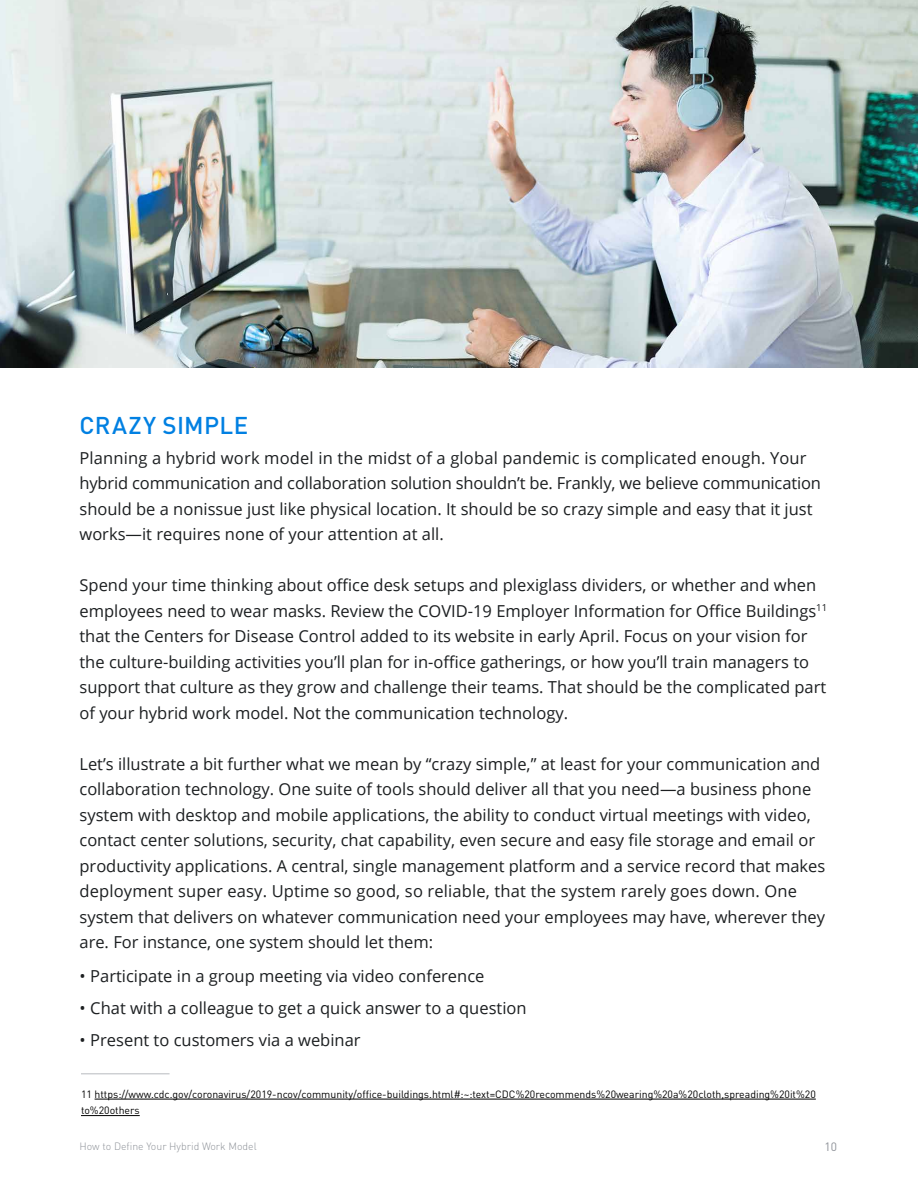
<style>
.page{position:relative;width:918px;height:1188px;background:#fff}
.page>*{position:absolute;margin:0;border:0;box-sizing:border-box;transform-origin:0 0}
.t1{font:500 24px "DIN Pro";letter-spacing:.02em;color:#0180e2}
.t2{font:16.5px/25.5px "Open Sans";color:#1c1f21}
.t3{font:12px "DIN Pro";color:#8f9399}
.t4{font:10.5px/16.5px "DIN Pro";color:#000}
.t5{font:300 10.5px "DIN Pro";color:#8f9399}
</style>
<div class="page">
<hr style="left:95px;top:1099px;width:721px;height:1px;background:#000">
<hr style="left:81px;top:1115px;width:59px;height:1px;background:#000">
<hr style="left:81px;top:1074px;width:89px;height:1px;background:#b7babf">
<img style="left:0;top:0;width:918px;height:367px">
<h1 class="t1" style="left:80px;top:409px;width:170px">CRAZY SIMPLE</h1>
<p class="t2" style="left:80px;top:445px;width:743px">Planning a hybrid work model in the midst of a global pandemic is complicated enough. Your hybrid communication and collaboration solution shouldn’t be. Frankly, we believe communication should be a nonissue just like physical location. It should be so crazy simple and easy that it just works—it requires none of your attention at all.</p>
<p class="t2" style="left:80px;top:572px;width:749px">Spend your time thinking about office desk setups and plexiglass dividers, or whether and when employees need to wear masks. Review the COVID-19 Employer Information for Office Buildings<sup>11 </sup>that the Centers for Disease Control added to its website in early April. Focus on your vision for the culture-building activities you’ll plan for in-office gatherings, or how you’ll train managers to support that culture as they grow and challenge their teams. That should be the complicated part of your hybrid work model. Not the communication technology.</p>
<p class="t2" style="left:80px;top:751px;width:747px">Let’s illustrate a bit further what we mean by “crazy simple,” at least for your communication and collaboration technology. One suite of tools should deliver all that you need—a business phone system with desktop and mobile applications, the ability to conduct virtual meetings with video, contact center solutions, security, chat capability, even secure and easy file storage and email or productivity applications. A central, single management platform and a service record that makes deployment super easy. Uptime so good, so reliable, that the system rarely goes down. One system that delivers on whatever communication need your employees may have, wherever they are. For instance, one system should let them:</p>
<p class="t2" style="left:80px;top:963px;width:406px">• Participate in a group meeting via video conference</p>
<p class="t2" style="left:80px;top:995px;width:449px">• Chat with a colleague to get a quick answer to a question</p>
<p class="t2" style="left:80px;top:1027px;width:283px">• Present to customers via a webinar</p>
<p class="t4" style="left:81px;top:1085px;width:736px">11 https://www.cdc.gov/coronavirus/2019-ncov/community/office-buildings.html#:~:text=CDC%20recommends%20wearing%20a%20cloth,spreading%20it%20 to%20others</p>
<p class="t5" style="left:80px;top:1138px;width:179px">How to Define Your Hybrid Work Model</p>
<p class="t3" style="left:825px;top:1137px;width:14px">10</p>
</div>
